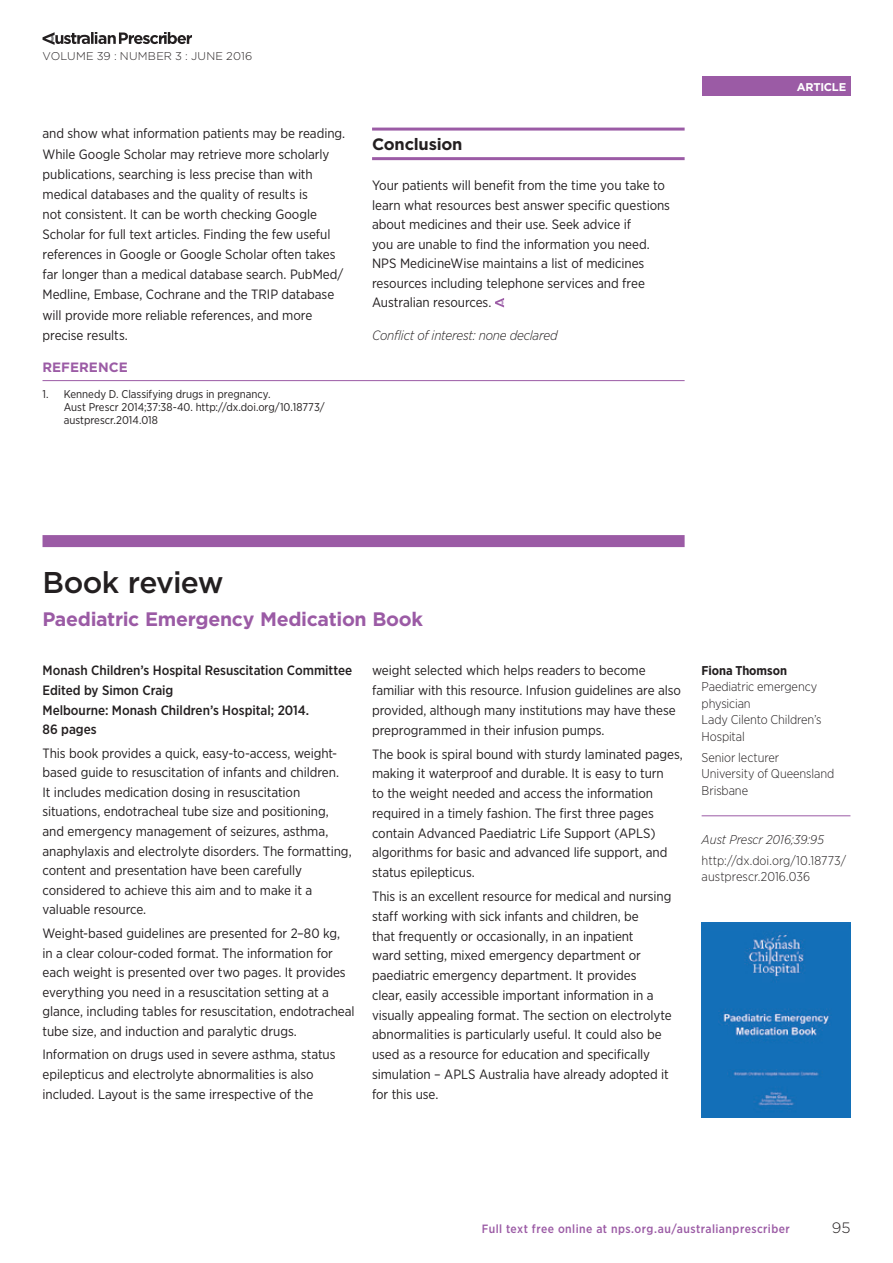
<style>
.page{position:relative;width:893px;height:1263px;background:#fff}
.page>*{position:absolute;margin:0;border:0;box-sizing:border-box;transform-origin:0 0}
.Primary_Heading{font:500 30px "Gotham";letter-spacing:-.03em;color:#231f20}
.Filler_Header{font:700 19.5px "Gotham";letter-spacing:-.015em;color:#9b5ba5}
.Conclusion_and_Recom{font:700 16.5px "Gotham";letter-spacing:-.01em;color:#231f20}
.t1{font:300 15px "Gotham";color:#231f20}
.Body_Text{font:13.5px/19.5px "Gotham Narrow";letter-spacing:-.005em;color:#231f20}
.Book_Review_Details{font:500 13.5px/19.5px "Gotham Narrow";color:#231f20}
.Conflict_of_Interest{font:italic 300 13.5px "Gotham Narrow";letter-spacing:-.015em;color:#231f20}
.References_Header{font:700 13.5px "Gotham";color:#9b5ba5}
.Author_Credentials{font:300 12.75px/16.5px "Gotham Narrow";letter-spacing:-.01em;color:#231f20}
.DOI_Citation{font:300 12.75px/16.5px "Gotham Narrow";color:#231f20}
.Citation_Rule_Above{font:italic 300 12.75px "Gotham Narrow";color:#231f20}
.Author_s_Name{font:700 12.75px "Gotham Narrow";letter-spacing:-.005em;color:#231f20}
.t2{font:500 12px "Gotham Narrow";letter-spacing:.035em;color:#9b5ba5}
.References_Text{font:11.25px/12.8px "Gotham Narrow";letter-spacing:-.005em;color:#231f20}
.t3{font:300 11.25px "Gotham";letter-spacing:.025em;color:#231f20}
.t4{font:700 11.25px "Gotham";letter-spacing:-.02em;color:#fff}
</style>
<div class="page">
<div style="left:702px;top:77px;width:148px;height:19px;background:#9b5ba5"></div>
<svg style="left:43px;top:32px;width:149px;height:13px"></svg>
<hr style="left:372px;top:128px;width:313px;height:3px;background:#9b5ba5">
<hr style="left:372px;top:157px;width:313px;height:3px;background:#9b5ba5">
<svg style="left:495px;top:298px;width:9px;height:9px"></svg>
<hr style="left:43px;top:380px;width:642px;height:1px;background:#9b5ba5">
<hr style="left:702px;top:815px;width:148px;height:1px;background:#9b5ba5">
<div style="left:43px;top:535px;width:642px;height:12px;background:#9b5ba5"></div>
<img style="left:702px;top:922px;width:148px;height:196px">
<p class="t3" style="left:43px;top:48px;width:211px">VOLUME 39 : NUMBER 3 : JUNE 2016</p>
<p class="Body_Text" style="left:43px;top:123px;width:304px;line-height:20.1px">and show what information patients may be reading.<br>While Google Scholar may retrieve more scholarly publications, searching is less precise than with medical databases and the quality of results is<br>not consistent. It can be worth checking Google Scholar for full text articles. Finding the few useful references in Google or Google Scholar often takes far longer than a medical database search. PubMed/ Medline, Embase, Cochrane and the TRIP database will provide more reliable references, and more precise results.</p>
<p class="References_Header" style="left:43px;top:358px;width:87px">REFERENCE</p>
<p class="References_Text" style="left:64px;top:388px;width:262px;text-indent:-21px">1. Kennedy D. Classifying drugs in pregnancy.<br>Aust Prescr 2014;37:38-40. http://dx.doi.org/10.18773/ austprescr.2014.018</p>
<p class="Conclusion_and_Recom" style="left:372px;top:133px;width:92px">Conclusion</p>
<p class="Body_Text" style="left:372px;top:176px;width:300px">Your patients will benefit from the time you take to learn what resources best answer specific questions about medicines and their use. Seek advice if<br>you are unable to find the information you need.<br>NPS MedicineWise maintains a list of medicines resources including telephone services and free Australian resources.</p>
<p class="Conflict_of_Interest" style="left:372px;top:327px;width:187px">Conflict of interest: none declared</p>
<p class="t4" style="left:797px;top:79px;width:51px">ARTICLE</p>
<p class="Primary_Heading" style="left:43px;top:563px;width:182px">Book review</p>
<p class="Filler_Header" style="left:43px;top:606px;width:382px">Paediatric Emergency Medication Book</p>
<p class="Book_Review_Details" style="left:43px;top:661px;width:311px">Monash Children’s Hospital Resuscitation Committee<br>Edited by Simon Craig<br>Melbourne: Monash Children’s Hospital; 2014.<br>86 pages</p>
<p class="Body_Text" style="left:43px;top:743px;width:311px">This book provides a quick, easy-to-access, weight&shy;based guide to resuscitation of infants and children.<br>It includes medication dosing in resuscitation situations, endotracheal tube size and positioning, and emergency management of seizures, asthma, anaphylaxis and electrolyte disorders. The formatting, content and presentation have been carefully considered to achieve this aim and to make it a valuable resource.</p>
<p class="Body_Text" style="left:43px;top:923px;width:314px">Weight-based guidelines are presented for 2–80 kg,<br>in a clear colour-coded format. The information for each weight is presented over two pages. It provides everything you need in a resuscitation setting at a glance, including tables for resuscitation, endotracheal tube size, and induction and paralytic drugs.</p>
<p class="Body_Text" style="left:43px;top:1045px;width:295px">Information on drugs used in severe asthma, status epilepticus and electrolyte abnormalities is also included. Layout is the same irrespective of the</p>
<p class="Body_Text" style="left:372px;top:660px;width:310px">weight selected which helps readers to become familiar with this resource. Infusion guidelines are also provided, although many institutions may have these preprogrammed in their infusion pumps.</p>
<p class="Body_Text" style="left:372px;top:744px;width:312px">The book is spiral bound with sturdy laminated pages, making it waterproof and durable. It is easy to turn<br>to the weight needed and access the information required in a timely fashion. The first three pages contain Advanced Paediatric Life Support (APLS) algorithms for basic and advanced life support, and status epilepticus.</p>
<p class="Body_Text" style="left:372px;top:886px;width:301px">This is an excellent resource for medical and nursing staff working with sick infants and children, be<br>that frequently or occasionally, in an inpatient<br>ward setting, mixed emergency department or paediatric emergency department. It provides<br>clear, easily accessible important information in a visually appealing format. The section on electrolyte abnormalities is particularly useful. It could also be used as a resource for education and specifically simulation – APLS Australia have already adopted it for this use.</p>
<p class="Author_s_Name" style="left:702px;top:662px;width:87px">Fiona Thomson</p>
<p class="Author_Credentials" style="left:702px;top:678px;width:122px">Paediatric emergency physician<br>Lady Cilento Children’s<br>Hospital</p>
<p class="Author_Credentials" style="left:702px;top:748px;width:134px">Senior lecturer<br>University of Queensland<br>Brisbane</p>
<p class="Citation_Rule_Above" style="left:702px;top:831px;width:124px">Aust Prescr 2016;39:95</p>
<p class="DOI_Citation" style="left:702px;top:851px;width:146px">http://dx.doi.org/10.18773/ austprescr.2016.036</p>
<p class="t2" style="left:482px;top:1221px;width:309px">Full text free online at nps.org.au/australianprescriber</p>
<p class="t1" style="left:832px;top:1218px;width:20px">95</p>
</div>
